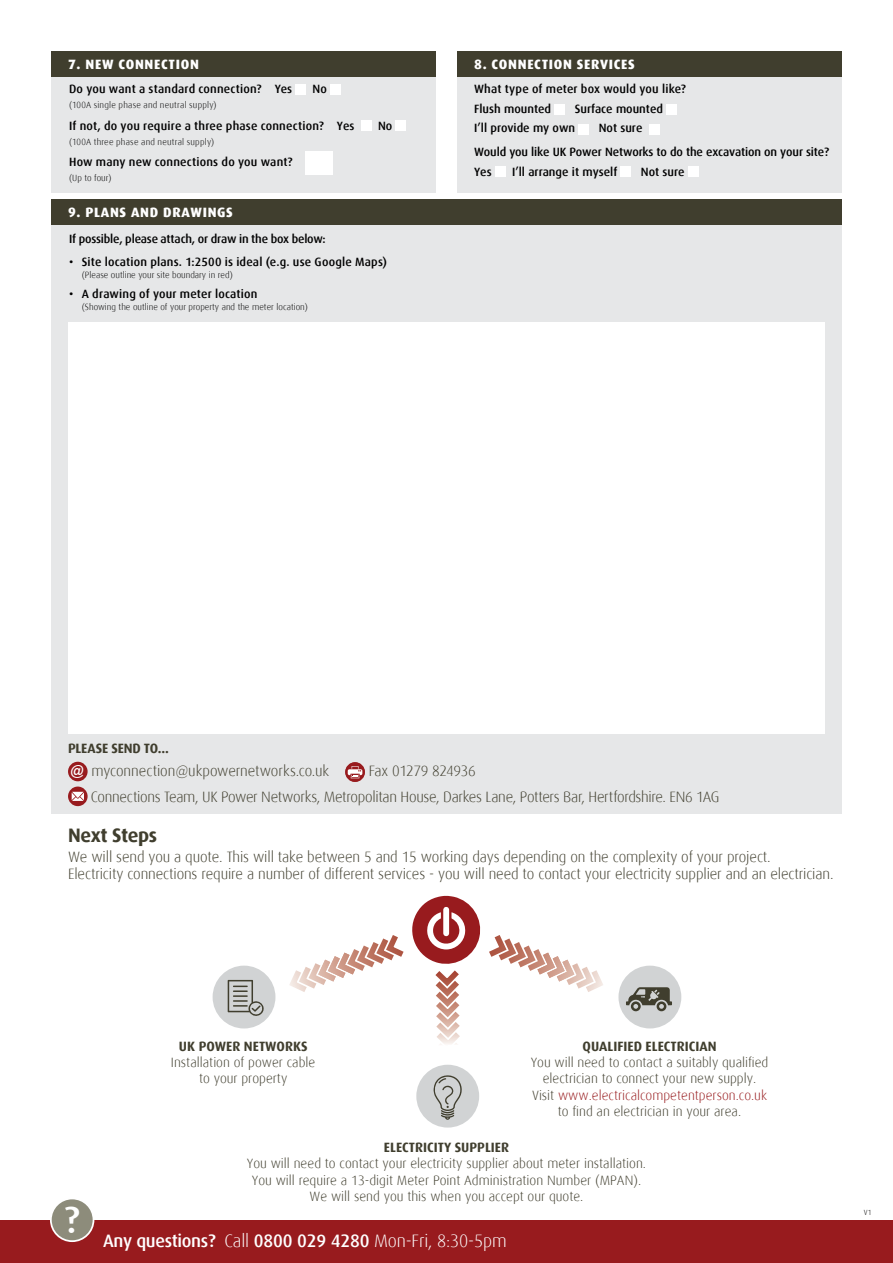
<style>
.page{position:relative;width:893px;height:1263px;background:#fff}
.page>*{position:absolute;margin:0;border:0;box-sizing:border-box;transform-origin:0 0}
.t1{font:700 19.5px "Dax";letter-spacing:-.02em;color:#403e2e}
.t2{font:500 18px "Dax";letter-spacing:-.02em;color:#fff}
.t3{font:300 15px/16.5px "Dax";letter-spacing:-.01em;color:#403e2e}
.t4{font:300 13.5px/16.2px "Dax";color:#403e2e;text-align:center}
.t5{font:700 13.5px "Dax";color:#403e2e}
.t6{font:800 13.5px "Dax";letter-spacing:.05em;color:#fff}
.t7{font:500 12px/19.5px "Dax";color:#000}
.t8{font:300 9px "Dax";color:#000}
.t9{font:300 9px "Dax";letter-spacing:.025em;color:#000}
.t10{font:300 7.5px "Dax";color:#000}
.s1{font-weight:800;font-size:15.6px;color:#fff}
.s2{color:#981b1e}
.s3{font-weight:300}
</style>
<div class="page">
<div style="left:0;top:1220px;width:893px;height:43px;background:#981b1e"></div>
<div style="left:51px;top:1198px;width:43px;height:43px;background:#8d8c7b;border-radius:50%"></div>
<div style="left:50px;top:1197px;width:44px;height:45px;border:2px solid #fff;border-radius:50%"></div>
<div style="left:457px;top:51px;width:385px;height:142px;background:#e6e7e8"></div>
<div style="left:51px;top:51px;width:385px;height:142px;background:#e6e7e8"></div>
<div style="left:51px;top:205px;width:791px;height:609px;background:#e6e7e8"></div>
<div style="left:68px;top:322px;width:757px;height:411px;background:#fff"></div>
<div style="left:51px;top:199px;width:791px;height:26px;background:#403e2e"></div>
<div style="left:51px;top:51px;width:385px;height:26px;background:#403e2e"></div>
<div style="left:296px;top:84px;width:10px;height:11px;background:#fff"></div>
<div style="left:330px;top:84px;width:11px;height:11px;background:#fff"></div>
<div style="left:361px;top:120px;width:11px;height:11px;background:#fff"></div>
<div style="left:396px;top:120px;width:10px;height:11px;background:#fff"></div>
<div style="left:306px;top:151px;width:27px;height:24px;background:#fff"></div>
<div style="left:457px;top:51px;width:385px;height:26px;background:#403e2e"></div>
<div style="left:554px;top:104px;width:11px;height:11px;background:#fff"></div>
<div style="left:666px;top:104px;width:11px;height:11px;background:#fff"></div>
<div style="left:578px;top:124px;width:11px;height:11px;background:#fff"></div>
<div style="left:649px;top:124px;width:11px;height:11px;background:#fff"></div>
<div style="left:495px;top:166px;width:11px;height:11px;background:#fff"></div>
<div style="left:621px;top:166px;width:10px;height:11px;background:#fff"></div>
<div style="left:688px;top:166px;width:10px;height:11px;background:#fff"></div>
<div style="left:416px;top:1065px;width:63px;height:62px;background:#d1d3d4;border-radius:50%"></div>
<svg style="left:434px;top:1075px;width:28px;height:45px"></svg>
<div style="left:213px;top:966px;width:62px;height:62px;background:#d1d3d4;border-radius:50%"></div>
<svg style="left:228px;top:980px;width:36px;height:36px"></svg>
<div style="left:618px;top:966px;width:63px;height:62px;background:#d1d3d4;border-radius:50%"></div>
<svg style="left:626px;top:987px;width:46px;height:24px"></svg>
<svg style="left:289px;top:896px;width:314px;height:149px"></svg>
<div style="left:68px;top:762px;width:20px;height:19px;background:#981b1e;border-radius:50%"></div>
<svg style="left:345px;top:762px;width:20px;height:20px"></svg>
<svg style="left:348px;top:766px;width:14px;height:12px"></svg>
<svg style="left:68px;top:786px;width:20px;height:20px"></svg>
<svg style="left:72px;top:792px;width:12px;height:9px"></svg>
<p class="t6" style="left:68px;top:57px;width:132px">7. NEW CONNECTION</p>
<p class="t7" style="left:69px;top:80px;width:225px">Do you want a standard connection? Yes</p>
<p class="t7" style="left:313px;top:80px;width:16px">No</p>
<p class="t9" style="left:69px;top:100px;width:149px">(100A single phase and neutral supply)</p>
<p class="t7" style="left:69px;top:116px;width:287px">If not, do you require a three phase connection? Yes</p>
<p class="t7" style="left:378px;top:116px;width:16px">No</p>
<p class="t9" style="left:69px;top:137px;width:147px">(100A three phase and neutral supply)</p>
<p class="t7" style="left:69px;top:152px;width:225px">How many new connections do you want?</p>
<p class="t8" style="left:69px;top:173px;width:44px">(Up to four)</p>
<p class="t6" style="left:68px;top:205px;width:166px">9. PLANS AND DRAWINGS</p>
<p class="t7" style="left:69px;top:229px;width:258px">If possible, please attach, or draw in the box below:</p>
<p class="t7" style="left:69px;top:253px;width:320px">• Site location plans. 1:2500 is ideal (e.g. use Google Maps)</p>
<p class="t8" style="left:82px;top:270px;width:152px">(Please outline your site boundary in red)</p>
<p class="t7" style="left:69px;top:284px;width:190px">• A drawing of your meter location</p>
<p class="t8" style="left:82px;top:302px;width:228px">(Showing the outline of your property and the meter location)</p>
<p class="t6" style="left:474px;top:57px;width:162px">8. CONNECTION SERVICES</p>
<p class="t7" style="left:474px;top:80px;width:213px">What type of meter box would you like?<br>Flush mounted</p>
<p class="t7" style="left:474px;top:99px;width:190px;text-indent:101px">Surface mounted<br>I’ll provide my own</p>
<p class="t7" style="left:474px;top:116px;width:357px;line-height:23.7px;text-indent:125px">Not sure<br>Would you like UK Power Networks to do the excavation on your site?</p>
<p class="t7" style="left:474px;top:162px;width:19px">Yes</p>
<p class="t7" style="left:512px;top:162px;width:107px">I’ll arrange it myself</p>
<p class="t7" style="left:641px;top:162px;width:45px">Not sure</p>
<p class="t5" style="left:68px;top:741px;width:102px">PLEASE SEND TO...</p>
<p class="t3" style="left:71px;top:763px;width:260px"><span class="s1">@</span> myconnection@ukpowernetworks.co.uk</p>
<p class="t3" style="left:91px;top:758px;width:630px;line-height:26px;text-indent:278px">Fax 01279 824936<br>Connections Team, UK Power Networks, Metropolitan House, Darkes Lane, Potters Bar, Hertfordshire. EN6 1AG</p>
<h1 class="t1" style="left:68px;top:824px;width:91px">Next Steps</h1>
<p class="t3" style="left:68px;top:849px;width:767px">We will send you a quote. This will take between 5 and 15 working days depending on the complexity of your project.<br>Electricity connections require a number of different services - you will need to contact your electricity supplier and an electrician.</p>
<p class="t5" style="left:179px;top:1039px;width:130px">UK POWER NETWORKS</p>
<p class="t4" style="left:171px;top:1054px;width:146px">Installation of power cable to your property</p>
<p class="t5" style="left:583px;top:1039px;width:135px">QUALIFIED ELECTRICIAN</p>
<p class="t4" style="left:531px;top:1054px;width:239px">You will need to contact a suitably qualified electrician to connect your new supply.<br>Visit <span class="s2">www.electricalcompetentperson.co.uk </span>to find an electrician in your area.</p>
<p class="t5" style="left:384px;top:1140px;width:127px">ELECTRICITY SUPPLIER</p>
<p class="t4" style="left:247px;top:1156px;width:401px">You will need to contact your electricity supplier about meter installation.<br>You will require a 13-digit Meter Point Administration Number (MPAN).<br>We will send you this when you accept our quote.</p>
<h2 class="t2" style="left:64px;top:1231px;width:444px"><sup>?</sup> Any questions? <span class="s3">Call</span> 0800 029 4280 <span class="s3">Mon-Fri, 8:30-5pm</span></h2>
<p class="t10" style="left:864px;top:1208px;width:9px">V1</p>
</div>
